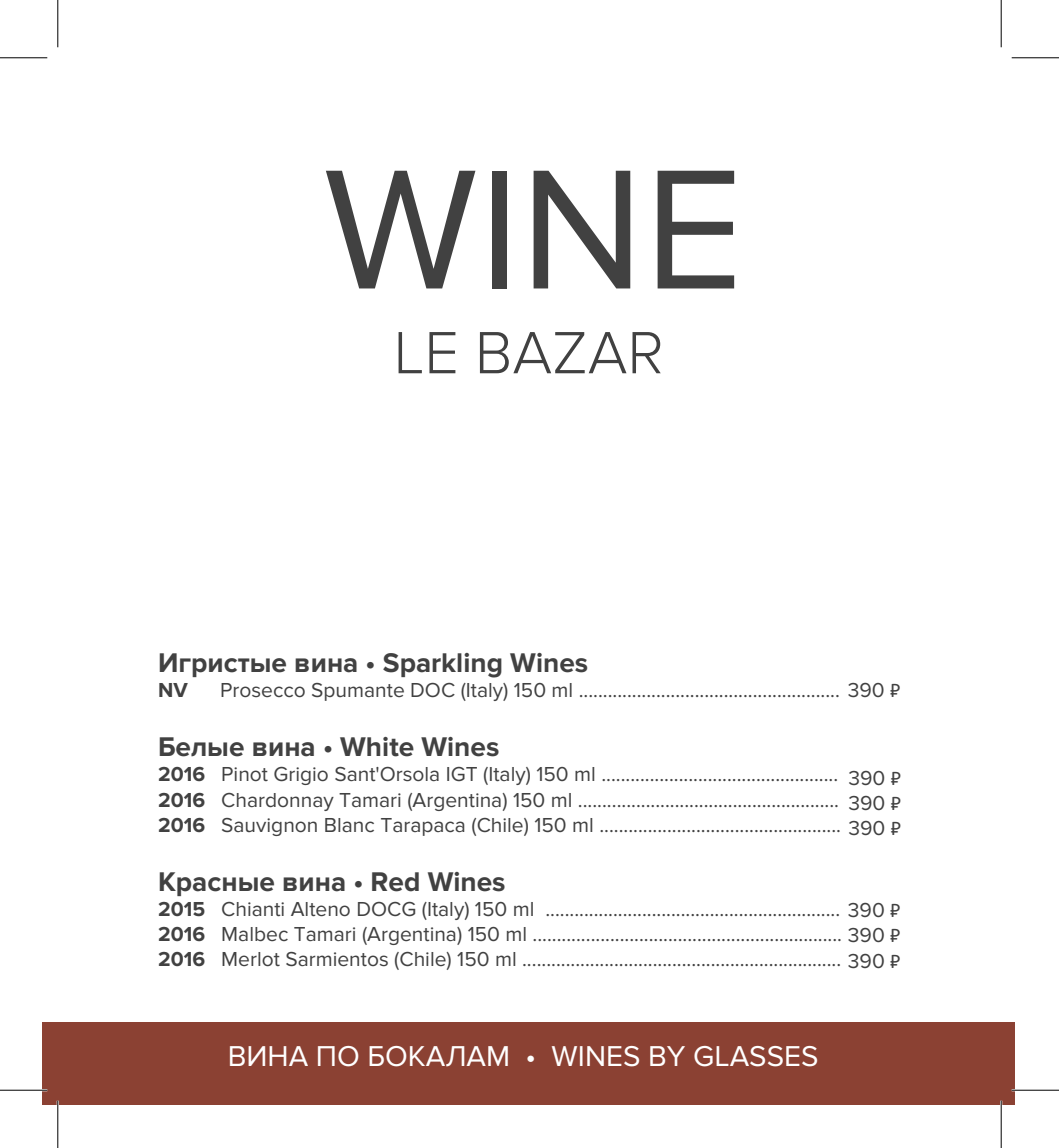
<style>
.page{position:relative;width:1059px;height:1148px;background:#fff}
.page>*{position:absolute;margin:0;border:0;box-sizing:border-box;transform-origin:0 0}
.t1{font:176.4px "Proxima Nova";color:#414141}
.t2{font:300 61.77px "Proxima Nova";color:#414141}
.t3{font:29.75px "Proxima Nova";color:#fff}
.t4{font:700 28px "Proxima Nova";color:#414141}
.t5{font:21px/25.2px "Proxima Nova";color:#414141;text-align:justify}
.t6{font:700 21px "Proxima Nova";color:#414141}
.s1{font-family:"Calibri"}
.s2{font-weight:700}
</style>
<div class="page">
<div style="left:43px;top:1022px;width:971px;height:82px;background:#8b4133"></div>
<hr style="left:0;top:1088px;width:47px;height:3px;background:#fff">
<hr style="left:1011px;top:1088px;width:47px;height:3px;background:#fff">
<hr style="left:57px;top:1100px;width:2px;height:47px;background:#fff">
<hr style="left:999px;top:1100px;width:2px;height:47px;background:#fff">
<hr style="left:0;top:57px;width:47px;height:1px;background:#000">
<hr style="left:1011px;top:57px;width:47px;height:1px;background:#000">
<hr style="left:0;top:1089px;width:47px;height:1px;background:#000">
<hr style="left:1011px;top:1089px;width:47px;height:1px;background:#000">
<hr style="left:57px;top:0;width:1px;height:47px;background:#000">
<hr style="left:57px;top:1100px;width:1px;height:47px;background:#000">
<hr style="left:1000px;top:0;width:1px;height:47px;background:#000">
<hr style="left:1000px;top:1100px;width:1px;height:47px;background:#000">
<h1 class="t1" style="left:323px;top:128px;width:421px">WINE</h1>
<h2 class="t2" style="left:393px;top:317px;width:272px">LE BAZAR</h2>
<h3 class="t4" style="left:158px;top:646px;width:431px">Игристые вина • Sparkling Wines</h3>
<p class="t6" style="left:158px;top:678px;width:31px">NV</p>
<p class="t5" style="left:220px;top:678px;width:682px">Prosecco Spumante DOC (Italy) 150 ml ...................................................... 390 <span class="s1">₽</span></p>
<h3 class="t4" style="left:158px;top:730px;width:343px">Белые вина • White Wines</h3>
<p class="t5" style="left:158px;top:762px;width:684px;text-align:left"><span class="s2">2016</span> Pinot Grigio Sant'Orsola IGT (Italy) 150 ml .................................................<br><span class="s2">2016</span> Chardonnay Tamari (Argentina) 150 ml ......................................................<br><span class="s2">2016</span> Sauvignon Blanc Tarapaca (Chile) 150 ml ..................................................</p>
<h3 class="t4" style="left:158px;top:865px;width:349px">Красные вина • Red Wines</h3>
<p class="t5" style="left:158px;top:896px;width:744px"><span class="s2">2015</span> Chianti Alteno DOCG (Italy) 150 ml ............................................................. 390 <span class="s1">₽ </span><span class="s2">2016</span> Malbec Tamari (Argentina) 150 ml ................................................................ 390 <span class="s1">₽ </span><span class="s2">2016</span> Merlot Sarmientos (Chile) 150 ml .................................................................. 390 <span class="s1">₽</span></p>
<p class="t5" style="left:848px;top:765px;width:55px">390 <span class="s1">₽ </span>390 <span class="s1">₽ </span>390 <span class="s1">₽</span></p>
<h3 class="t3" style="left:227px;top:1038px;width:592px">ВИНА ПО БОКАЛАМ • WINES BY GLASSES</h3>
</div>
